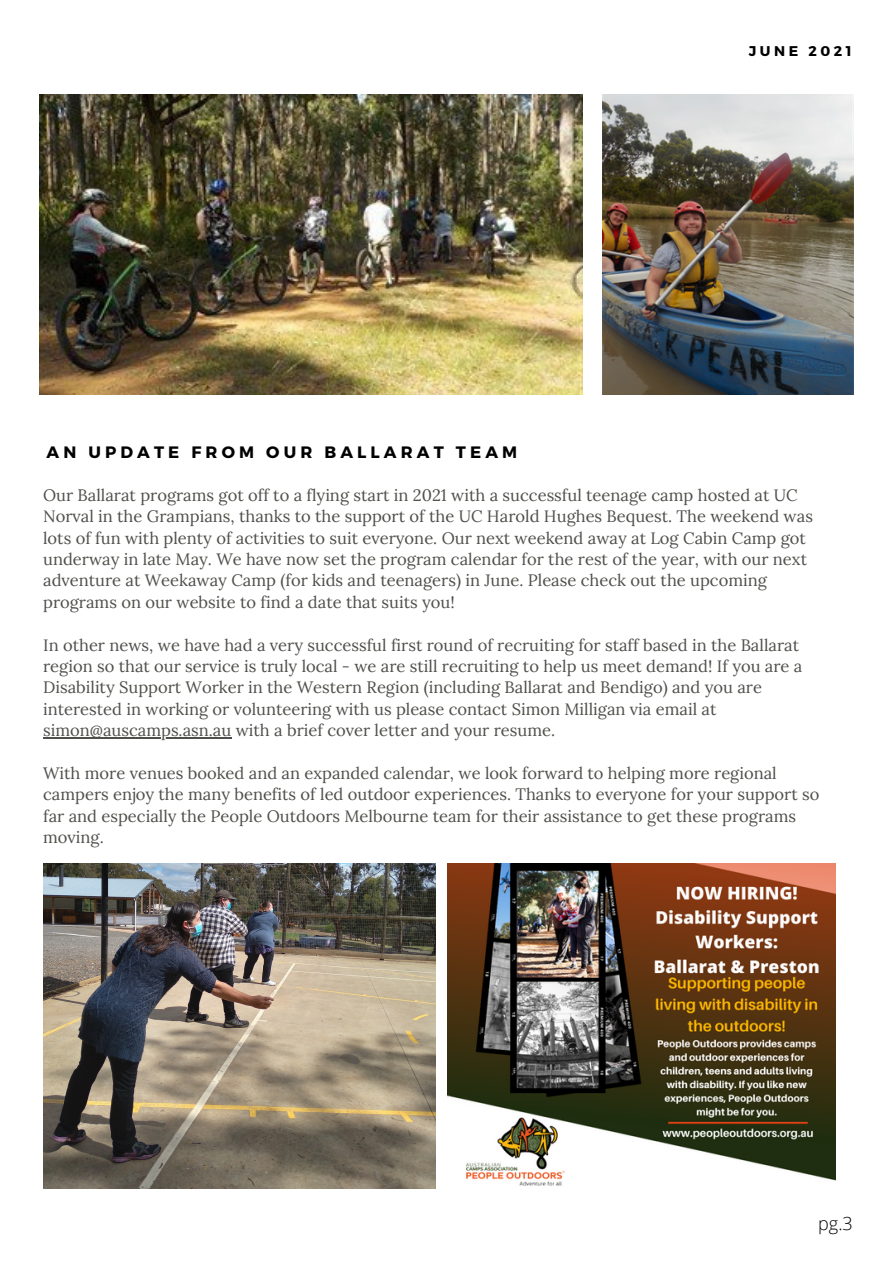
<style>
.page{position:relative;width:894px;height:1264px;background:#fff}
.page>*{position:absolute;margin:0;border:0;box-sizing:border-box;transform-origin:0 0}
.t1{font:300 18px "Open Sans";color:#000}
.t2{font:16.5px/21.5px "Lora";color:#4f4f4b}
.t3{font:700 16.5px "Montserrat";letter-spacing:.25em;color:#000}
.t4{font:700 14.1px "Montserrat";letter-spacing:.25em;color:#000}
</style>
<div class="page">
<hr style="left:43px;top:737px;width:188px;height:1px;background:#4f4f4b">
<img style="left:39px;top:95px;width:543px;height:299px">
<img style="left:602px;top:95px;width:250px;height:299px">
<img style="left:43px;top:863px;width:392px;height:325px">
<img style="left:447px;top:863px;width:387px;height:323px">
<p class="t3" style="left:46px;top:441px;width:472px">AN UPDATE FROM OUR BALLARAT TEAM</p>
<p class="t4" style="left:748px;top:42px;width:104px">JUNE 2021</p>
<p class="t2" style="left:43px;top:484px;width:771px">Our Ballarat programs got off to a flying start in 2021 with a successful teenage camp hosted at UC Norval in the Grampians, thanks to the support of the UC Harold Hughes Bequest. The weekend was lots of fun with plenty of activities to suit everyone. Our next weekend away at Log Cabin Camp got underway in late May. We have now set the program calendar for the rest of the year, with our next adventure at Weekaway Camp (for kids and teenagers) in June. Please check out the upcoming programs on our website to find a date that suits you!</p>
<p class="t2" style="left:43px;top:633px;width:760px">In other news, we have had a very successful first round of recruiting for staff based in the Ballarat region so that our service is truly local - we are still recruiting to help us meet demand! If you are a Disability Support Worker in the Western Region (including Ballarat and Bendigo) and you are interested in working or volunteering with us please contact Simon Milligan via email at simon@auscamps.asn.au with a brief cover letter and your resume.</p>
<p class="t2" style="left:43px;top:762px;width:777px">With more venues booked and an expanded calendar, we look forward to helping more regional campers enjoy the many benefits of led outdoor experiences. Thanks to everyone for your support so far and especially the People Outdoors Melbourne team for their assistance to get these programs moving.</p>
<p class="t1" style="left:818px;top:1210px;width:36px">pg.3</p>
</div>
